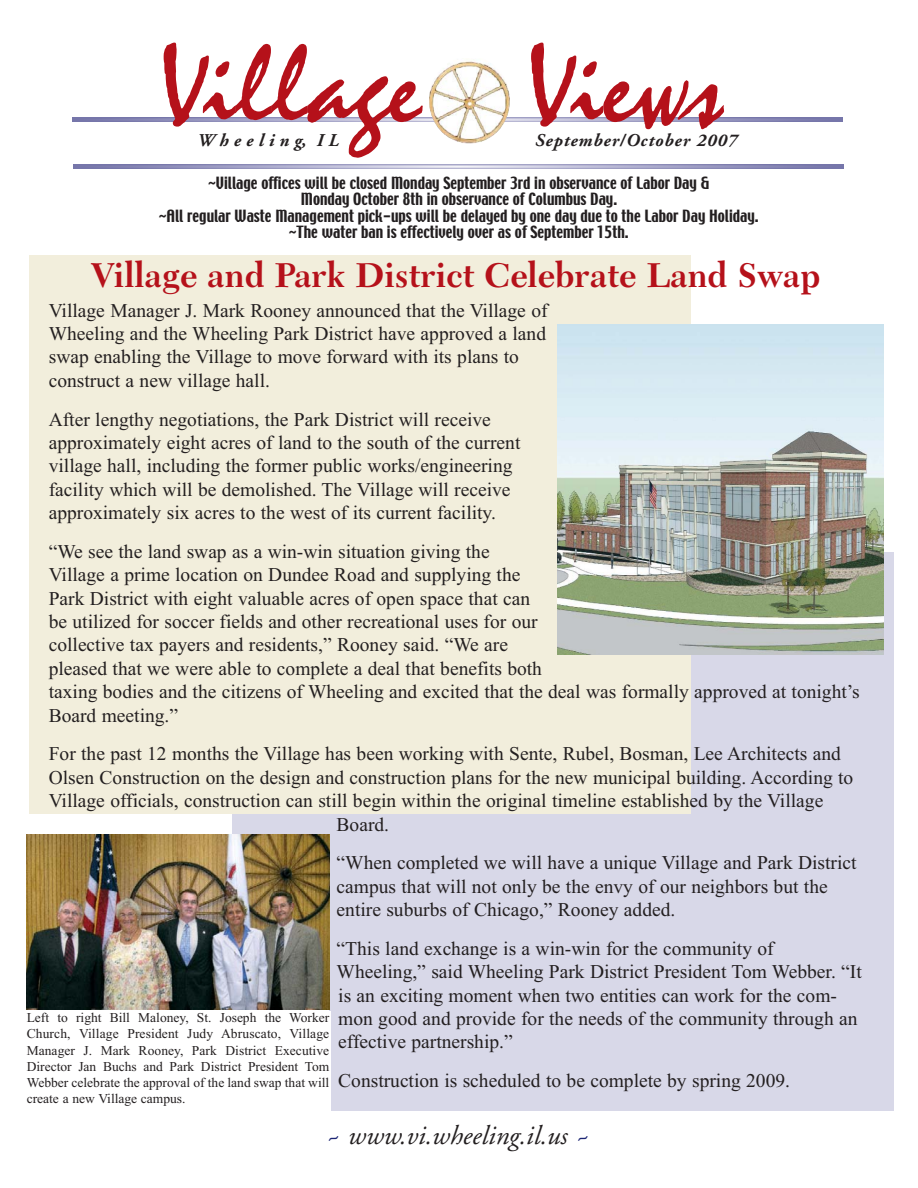
<style>
.page{position:relative;width:918px;height:1188px;background:#fff}
.page>*{position:absolute;margin:0;border:0;box-sizing:border-box;transform-origin:0 0}
.t1{font:108px "Mistral";color:#b5111a}
.t2{font:700 36px "Transitional 511 BT";color:#b5111a}
.t3{font:italic 27px "Adobe Garamond";color:#231f20}
.t4{font:19.5px/23.4px "Times New Roman";color:#231f20}
.t5{font:italic 700 18px "Adobe Garamond";letter-spacing:.05em;color:#231f20}
.t6{font:15px/16.5px "Techno";color:#231f20;text-align:center}
.t7{font:13.5px/16.2px "Times New Roman";color:#231f20;text-align:justify}
.s1{color:#1c2574}
</style>
<div class="page">
<div style="left:232px;top:553px;width:662px;height:558px;background:#d8d8e8"></div>
<div style="left:29px;top:255px;width:662px;height:558px;background:#f2eedc"></div>
<svg style="left:72px;top:118px;width:771px;height:4px"></svg>
<img style="left:429px;top:61px;width:81px;height:83px">
<svg style="left:73px;top:165px;width:771px;height:4px"></svg>
<img style="left:26px;top:835px;width:303px;height:175px">
<div style="left:25px;top:1011px;width:306px;height:106px;background:#fff"></div>
<img style="left:558px;top:324px;width:326px;height:330px">
<h1 class="t1" style="left:159px;top:46px;width:565px">Village Views</h1>
<p class="t5" style="left:197px;top:134px;width:143px">W h e e l i n g, I L</p>
<p class="t5" style="left:535px;top:134px;width:203px">September/October 2007</p>
<p class="t6" style="left:159px;top:176px;width:601px">~Village offices will be closed Monday September 3rd in observance of Labor Day &amp;<br>Monday October 8th in observance of Columbus Day.<br>~All regular Waste Management pick-ups will be delayed by one day due to the Labor Day Holiday. ~The water ban is effectively over as of September 15th.</p>
<h2 class="t2" style="left:91px;top:261px;width:731px">Village and Park District Celebrate Land Swap</h2>
<p class="t4" style="left:49px;top:300px;width:500px">Village Manager J. Mark Rooney announced that the Village of Wheeling and the Wheeling Park District have approved a land swap enabling the Village to move forward with its plans to construct a new village hall.</p>
<p class="t4" style="left:49px;top:409px;width:473px">After lengthy negotiations, the Park District will receive approximately eight acres of land to the south of the current village hall, including the former public works/engineering facility which will be demolished. The Village will receive approximately six acres to the west of its current facility.</p>
<p class="t4" style="left:49px;top:541px;width:813px">“We see the land swap as a win-win situation giving the<br>Village a prime location on Dundee Road and supplying the<br>Park District with eight valuable acres of open space that can<br>be utilized for soccer fields and other recreational uses for our<br>collective tax payers and residents,” Rooney said. “We are<br>pleased that we were able to complete a deal that benefits both<br>taxing bodies and the citizens of Wheeling and excited that the deal was formally approved at tonight’s Board meeting.”</p>
<p class="t4" style="left:49px;top:744px;width:794px">For the past 12 months the Village has been working with Sente, Rubel, Bosman, Lee Architects and</p>
<p class="t4" style="left:49px;top:767px;width:806px">Olsen Construction on the design and construction plans for the new municipal building. According to</p>
<p class="t4" style="left:49px;top:791px;width:776px">Village officials, construction can still begin within the original timeline established by the Village</p>
<p class="t4" style="left:337px;top:814px;width:54px">Board.</p>
<p class="t4" style="left:337px;top:853px;width:522px">“When completed we will have a unique Village and Park District campus that will not only be the envy of our neighbors but the entire suburbs of Chicago,” Rooney added.</p>
<p class="t4" style="left:337px;top:938px;width:527px">“This land exchange is a win-win for the community of Wheeling,” said Wheeling Park District President Tom Webber. “It is an exciting moment when two entities can work for the com&shy;mon good and provide for the needs of the community through an effective partnership.”</p>
<p class="t4" style="left:338px;top:1071px;width:453px">Construction is scheduled to be complete by spring 2009.</p>
<p class="t7" style="left:27px;top:1011px;width:304px">Left to right Bill Maloney, St. Joseph the Worker Church, Village President Judy Abruscato, Village Manager J. Mark Rooney, Park District Executive Director Jan Buchs and Park District President Tom Webber celebrate the approval of the land swap that will create a new Village campus.</p>
<h3 class="t3" style="left:326px;top:1124px;width:266px"><span class="s1">~</span> www.vi.wheeling.il.us <span class="s1">~</span></h3>
</div>
